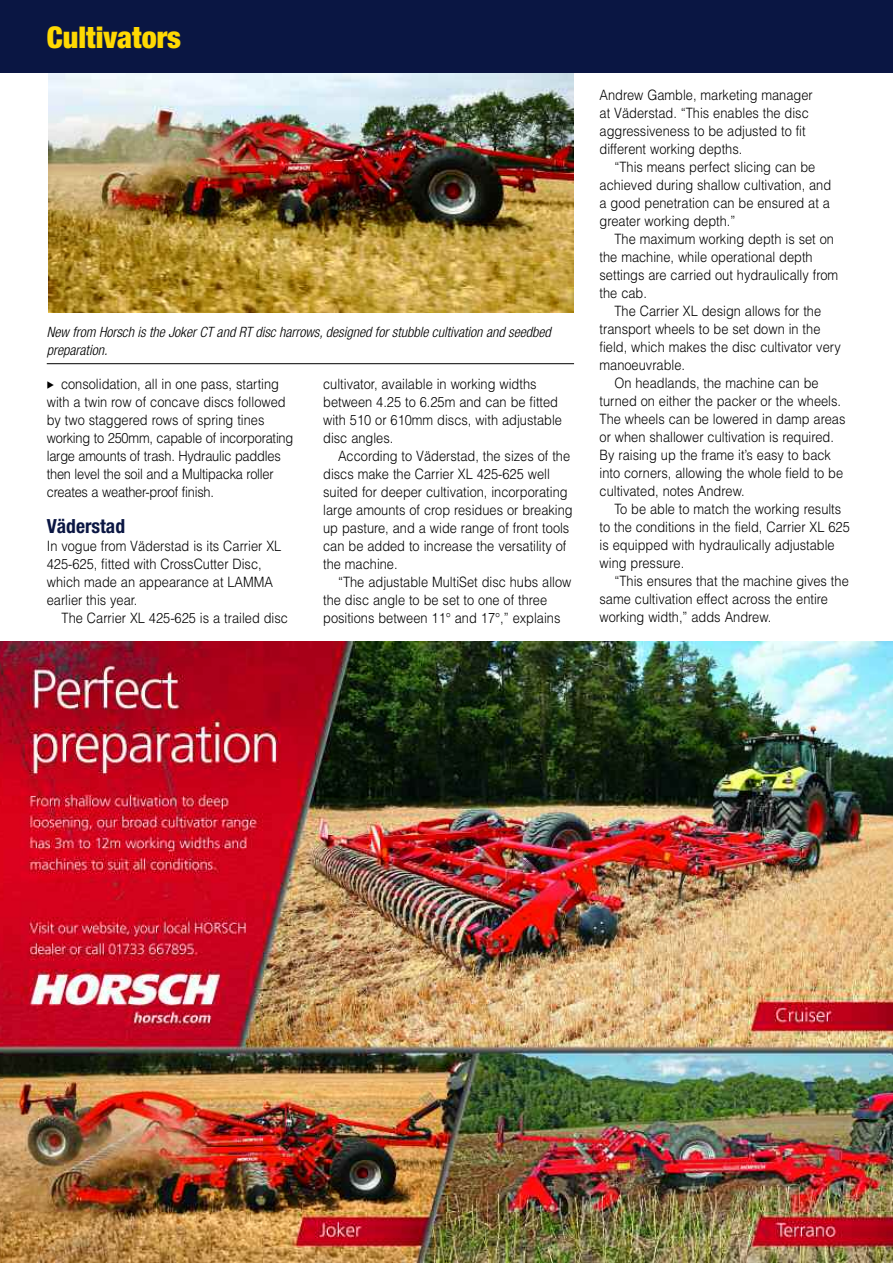
<style>
.page{position:relative;width:893px;height:1263px;background:#fff}
.page>*{position:absolute;margin:0;border:0;box-sizing:border-box;transform-origin:0 0}
.t1{font:900 condensed 30px "Helvetica Neue";color:#ffd902}
.t2{font:700 condensed 19.5px "Helvetica Neue";color:#0a1643}
.t3{font:300 14.25px/18px "Helvetica";color:#000;scale:.9 1}
.t4{font:italic 300 condensed 14.25px/18px "Helvetica Neue";color:#000}
</style>
<div class="page">
<img style="left:48px;top:72px;width:525px;height:241px">
<hr style="left:47px;top:363px;width:527px;height:1px;background:#000">
<div style="left:0;top:0;width:893px;height:72px;background:#0a1643"></div>
<img style="left:0;top:641px;width:893px;height:622px">
<h1 class="t1" style="left:47px;top:27px;width:136px">Cultivators</h1>
<p class="t4" style="left:47px;top:324px;width:506px">New from Horsch is the Joker CT and RT disc harrows, designed for stubble cultivation and seedbed preparation.</p>
<p class="t3" style="left:47px;top:375px;width:275px;text-indent:14px">consolidation, all in one pass, starting with a twin row of concave discs followed by two staggered rows of spring tines working to 250mm, capable of incorporating large amounts of trash. Hydraulic paddles then level the soil and a Multipacka roller creates a weather-proof finish.</p>
<h2 class="t2" style="left:47px;top:519px;width:80px">Väderstad</h2>
<p class="t3" style="left:47px;top:537px;width:262px">In vogue from Väderstad is its Carrier XL 425-625, fitted with CrossCutter Disc, which made an appearance at LAMMA earlier this year.</p>
<p class="t3" style="left:62px;top:609px;width:253px">The Carrier XL 425-625 is a trailed disc</p>
<p class="t3" style="left:323px;top:375px;width:267px">cultivator, available in working widths between 4.25 to 6.25m and can be fitted with 510 or 610mm discs, with adjustable disc angles.</p>
<p class="t3" style="left:323px;top:447px;width:279px;text-indent:15px">According to Väderstad, the sizes of the discs make the Carrier XL 425-625 well suited for deeper cultivation, incorporating large amounts of crop residues or breaking up pasture, and a wide range of front tools can be added to increase the versatility of the machine.</p>
<p class="t3" style="left:323px;top:573px;width:277px;text-indent:15px">“The adjustable MultiSet disc hubs allow the disc angle to be set to one of three positions between 11° and 17°,” explains</p>
<p class="t3" style="left:600px;top:86px;width:238px">Andrew Gamble, marketing manager at Väderstad. “This enables the disc aggressiveness to be adjusted to fit different working depths.</p>
<p class="t3" style="left:600px;top:158px;width:259px;text-indent:15px">“This means perfect slicing can be achieved during shallow cultivation, and a good penetration can be ensured at a greater working depth.”</p>
<p class="t3" style="left:600px;top:230px;width:267px;text-indent:15px">The maximum working depth is set on the machine, while operational depth settings are carried out hydraulically from the cab.</p>
<p class="t3" style="left:614px;top:302px;width:231px">The Carrier XL design allows for the</p>
<p class="t3" style="left:600px;top:320px;width:247px">transport wheels to be set down in the</p>
<p class="t3" style="left:600px;top:338px;width:269px">field, which makes the disc cultivator very</p>
<p class="t3" style="left:600px;top:356px;width:97px">manoeuvrable.</p>
<p class="t3" style="left:614px;top:374px;width:228px">On headlands, the machine can be</p>
<p class="t3" style="left:600px;top:392px;width:270px">turned on either the packer or the wheels.</p>
<p class="t3" style="left:600px;top:410px;width:275px">The wheels can be lowered in damp areas</p>
<p class="t3" style="left:600px;top:428px;width:262px">or when shallower cultivation is required.</p>
<p class="t3" style="left:600px;top:446px;width:259px">By raising up the frame it’s easy to back</p>
<p class="t3" style="left:600px;top:464px;width:272px">into corners, allowing the whole field to be</p>
<p class="t3" style="left:600px;top:482px;width:163px">cultivated, notes Andrew.</p>
<p class="t3" style="left:614px;top:500px;width:254px">To be able to match the working results</p>
<p class="t3" style="left:600px;top:518px;width:280px">to the conditions in the field, Carrier XL 625</p>
<p class="t3" style="left:600px;top:536px;width:263px">is equipped with hydraulically adjustable</p>
<p class="t3" style="left:600px;top:554px;width:96px">wing pressure.</p>
<p class="t3" style="left:614px;top:572px;width:262px">“This ensures that the machine gives the</p>
<p class="t3" style="left:600px;top:590px;width:255px">same cultivation effect across the entire</p>
<p class="t3" style="left:600px;top:608px;width:192px">working width,” adds Andrew.</p>
</div>
